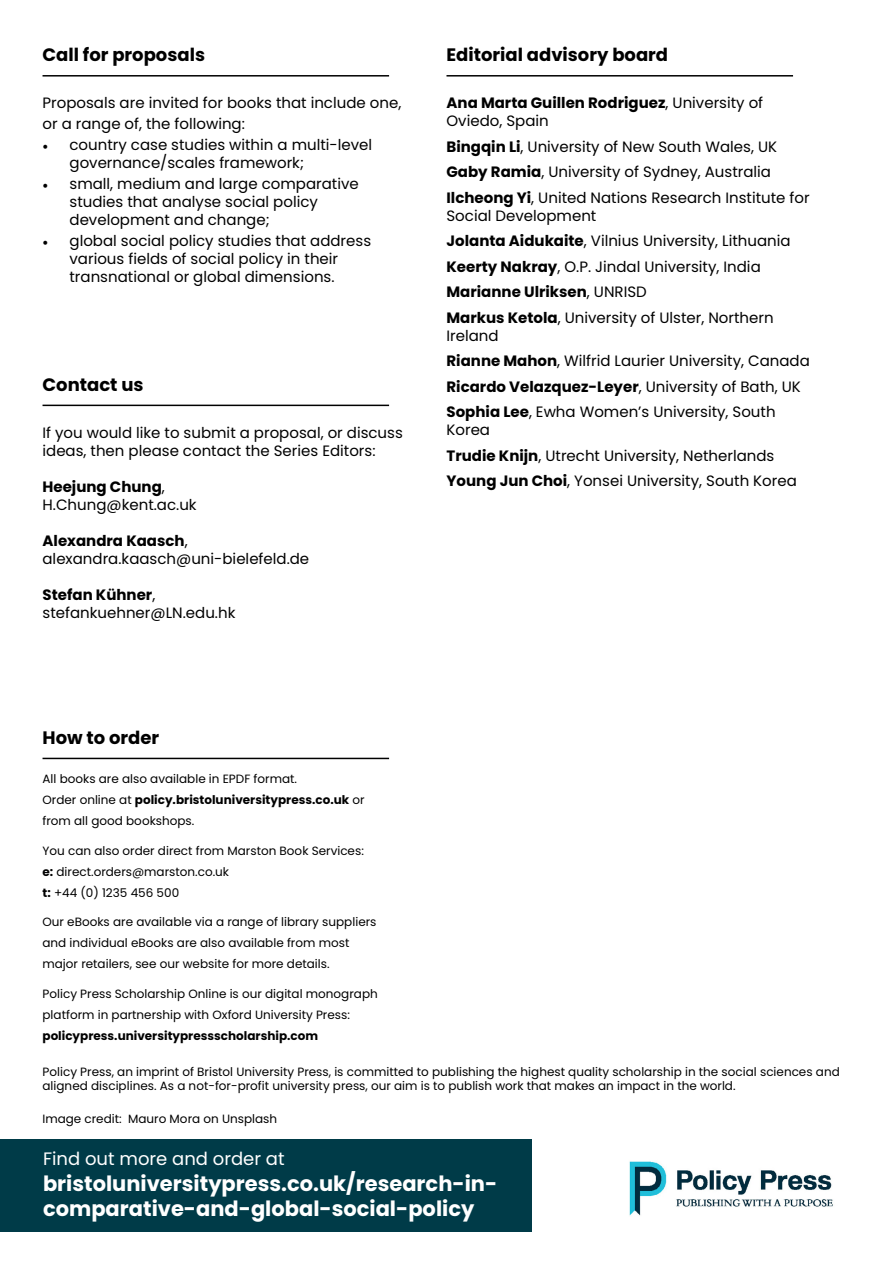
<style>
.page{position:relative;width:893px;height:1263px;background:#fff}
.page>*{position:absolute;margin:0;border:0;box-sizing:border-box;transform-origin:0 0}
.t1{font:700 21px/25.5px "Poppins";color:#fff}
.t2{font:700 18px "Poppins";color:#000}
.t3{font:18px "Poppins";color:#fff}
.t4{font:15px/25.5px "Poppins";color:#000}
.t5{font:12px/21px "Poppins";color:#000}
.t6{font:700 12px "Poppins";color:#000}
.s1{font-family:"Minion Pro"}
.s2{font-weight:700}
</style>
<div class="page">
<div style="left:0;top:1138px;width:531px;height:93px;background:#003b48"></div>
<img style="left:629px;top:1161px;width:204px;height:55px">
<hr style="left:43px;top:75px;width:346px;height:2px;background:#000">
<hr style="left:446px;top:75px;width:347px;height:2px;background:#000">
<hr style="left:43px;top:758px;width:346px;height:1px;background:#000">
<hr style="left:43px;top:405px;width:346px;height:1px;background:#000">
<p class="t2" style="left:43px;top:45px;width:164px">Call for proposals</p>
<p class="t4" style="left:43px;top:93px;width:360px;line-height:21px">Proposals are invited for books that include one, or a range of, the following:</p>
<p class="t4" style="left:70px;top:136px;width:304px;line-height:18px;text-indent:-27px"><span class="s1">•</span> country case studies within a multi-level governance/scales framework;</p>
<p class="t4" style="left:70px;top:175px;width:291px;line-height:18px;text-indent:-27px"><span class="s1">•</span> small, medium and large comparative studies that analyse social policy development and change;</p>
<p class="t4" style="left:70px;top:232px;width:303px;line-height:18px;text-indent:-27px"><span class="s1">•</span> global social policy studies that address various fields of social policy in their transnational or global dimensions.</p>
<p class="t2" style="left:43px;top:374px;width:103px">Contact us</p>
<p class="t4" style="left:43px;top:424px;width:362px;line-height:18px">If you would like to submit a proposal, or discuss ideas, then please contact the Series Editors:</p>
<p class="t4" style="left:43px;top:478px;width:156px;line-height:18px"><span class="s2">Heejung Chung</span>,<br>H.Chung@kent.ac.uk</p>
<p class="t4" style="left:43px;top:532px;width:268px;line-height:18px"><span class="s2">Alexandra Kaasch</span>, alexandra.kaasch@uni-bielefeld.de</p>
<p class="t4" style="left:43px;top:586px;width:194px;line-height:18px"><span class="s2">Stefan Kühner</span>, stefankuehner@LN.edu.hk</p>
<p class="t2" style="left:43px;top:727px;width:118px">How to order</p>
<p class="t5" style="left:43px;top:768px;width:324px">All books are also available in EPDF format.<br>Order online at <span class="s2">policy.bristoluniversitypress.co.uk</span> or from all good bookshops.</p>
<p class="t5" style="left:43px;top:840px;width:323px">You can also order direct from Marston Book Services: <span class="s2">e:</span> direct.orders@marston.co.uk<br><span class="s2">t:</span> +44 (0) 1235 456 500</p>
<p class="t5" style="left:43px;top:911px;width:335px">Our eBooks are available via a range of library suppliers and individual eBooks are also available from most major retailers, see our website for more details.</p>
<p class="t5" style="left:43px;top:983px;width:337px">Policy Press Scholarship Online is our digital monograph platform in partnership with Oxford University Press:</p>
<p class="t6" style="left:43px;top:1028px;width:277px">policypress.universitypressscholarship.com</p>
<p class="t2" style="left:446px;top:45px;width:223px">Editorial advisory board</p>
<p class="t4" style="left:446px;top:94px;width:318px;line-height:18px"><span class="s2">Ana Marta Guillen Rodriguez</span>, University of<br>Oviedo, Spain</p>
<p class="t4" style="left:446px;top:134px;width:365px"><span class="s2">Bingqin Li</span>, University of New South Wales, UK<br><span class="s2">Gaby Ramia</span>, University of Sydney, Australia<br><span class="s2">Ilcheong Yi</span>, United Nations Research Institute for</p>
<p class="t4" style="left:446px;top:203px;width:346px">Social Development<br><span class="s2">Jolanta Aidukaite</span>, Vilnius University, Lithuania <span class="s2">Keerty Nakray</span>, O.P. Jindal University, India <span class="s2">Marianne Ulriksen</span>, UNRISD<br><span class="s2">Markus Ketola</span>, University of Ulster, Northern</p>
<p class="t4" style="left:446px;top:323px;width:365px">Ireland<br><span class="s2">Rianne Mahon</span>, Wilfrid Laurier University, Canada <span class="s2">Ricardo Velazquez-Leyer</span>, University of Bath, UK <span class="s2">Sophia Lee</span>, Ewha Women’s University, South</p>
<p class="t4" style="left:446px;top:417px;width:352px">Korea<br><span class="s2">Trudie Knijn</span>, Utrecht University, Netherlands<br><span class="s2">Young Jun Choi</span>, Yonsei University, South Korea</p>
<p class="t5" style="left:43px;top:1064px;width:799px;line-height:14.4px">Policy Press, an imprint of Bristol University Press, is committed to publishing the highest quality scholarship in the social sciences and aligned disciplines. As a not-for-profit university press, our aim is to publish work that makes an impact in the world.</p>
<p class="t5" style="left:42px;top:1108px;width:236px">Image credit: Mauro Mora on Unsplash</p>
<p class="t3" style="left:43px;top:1148px;width:243px">Find out more and order at</p>
<h1 class="t1" style="left:43px;top:1171px;width:456px">bristoluniversitypress.co.uk/research-in&shy;comparative-and-global-social-policy</h1>
</div>
